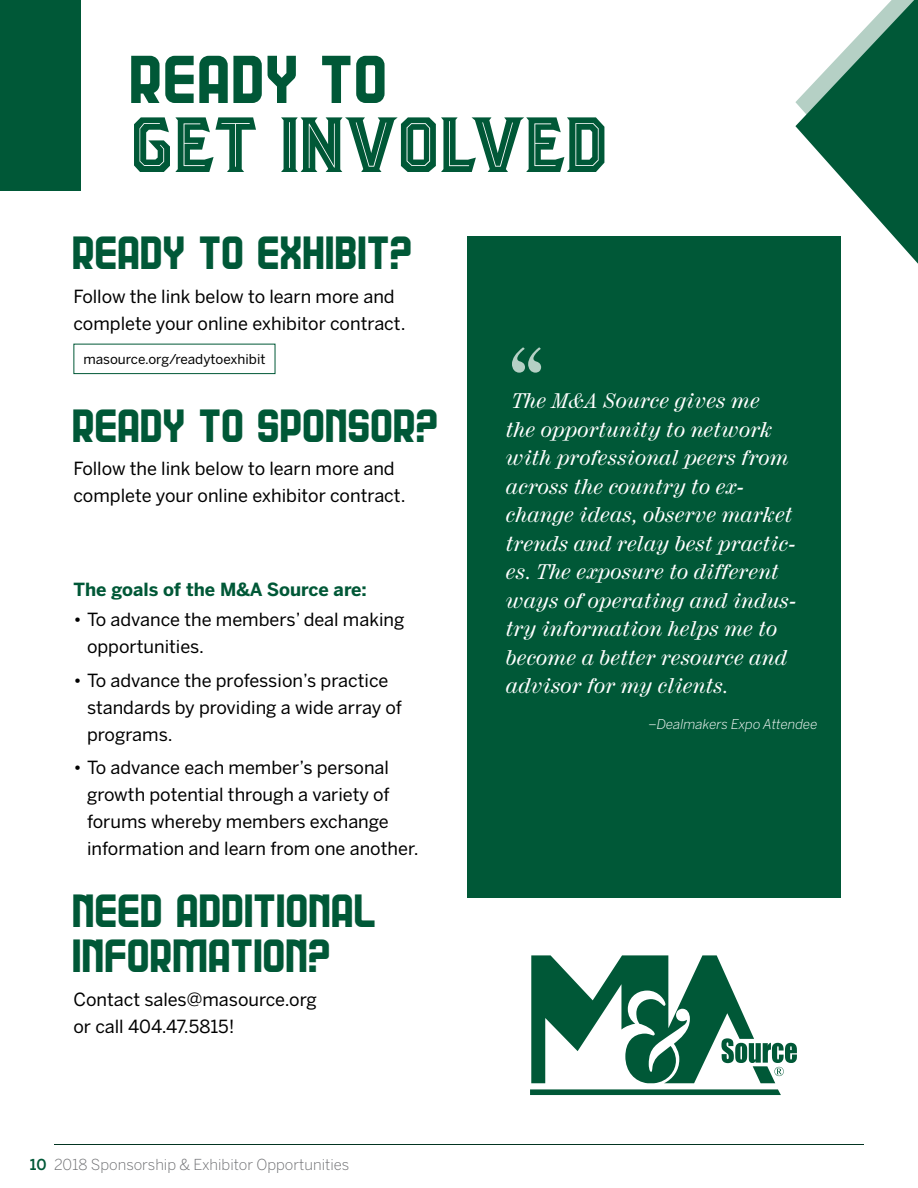
<style>
.page{position:relative;width:918px;height:1188px;background:#fff}
.page>*{position:absolute;margin:0;border:0;box-sizing:border-box;transform-origin:0 0}
.t1{font:108px "Century 725 Condensed BT";color:#b5d0c5}
.t2{font:78px "Blacktroops Inline";color:#005837}
.t3{font:60px "A25 SQUANOVA";color:#005837}
.t4{font:41.4px/45.2px "A25 SQUANOVA";letter-spacing:-.02em;color:#005837}
.t5{font:italic 21px/28.5px "Century 725 BT";color:#fff}
.t6{font:18px/27px "Benton Sans";color:#000}
.t7{font:700 18px "Benton Sans";color:#005837}
.t8{font:300 15px "Benton Sans";color:#6d6e71}
.t9{font:13.5px "Benton Sans";color:#000}
.t10{font:italic 300 13.5px "Benton Sans";color:#fff}
.s1{font-weight:500;color:#005837}
</style>
<div class="page">
<hr style="left:54px;top:1144px;width:810px;height:1px;background:#033421">
<svg style="left:530px;top:1089px;width:251px;height:6px;background:#136446"></svg>
<svg style="left:531px;top:955px;width:266px;height:128px"></svg>
<div style="left:468px;top:236px;width:373px;height:661px;background:#005837"></div>
<div style="left:0;top:0;width:81px;height:190px;background:#005837"></div>
<svg style="left:795px;top:0;width:123px;height:264px"></svg>
<div style="left:74px;top:344px;width:201px;height:30px;border:1px solid #005837"></div>
<h3 class="t3" style="left:131px;top:47px;width:261px">READY TO</h3>
<h2 class="t2" style="left:131px;top:94px;width:479px">GET INVOLVED</h2>
<h3 class="t4" style="left:74px;top:232px;width:343px">READY TO EXHIBIT?</h3>
<p class="t6" style="left:74px;top:283px;width:334px">Follow the link below to learn more and complete your online exhibitor contract.</p>
<p class="t9" style="left:83px;top:351px;width:184px">masource.org/readytoexhibit</p>
<h3 class="t4" style="left:74px;top:405px;width:369px">READY TO SPONSOR?</h3>
<p class="t6" style="left:74px;top:455px;width:334px">Follow the link below to learn more and complete your online exhibitor contract.</p>
<p class="t7" style="left:74px;top:579px;width:295px">The goals of the M&amp;A Source are:</p>
<p class="t6" style="left:87px;top:606px;width:319px;text-indent:-14px">• To advance the members’ deal making opportunities.</p>
<p class="t6" style="left:87px;top:666px;width:317px;text-indent:-14px">• To advance the profession’s practice standards by providing a wide array of programs.</p>
<p class="t6" style="left:87px;top:754px;width:333px;text-indent:-14px">• To advance each member’s personal growth potential through a variety of forums whereby members exchange information and learn from one another.</p>
<h3 class="t4" style="left:74px;top:891px;width:307px">NEED ADDITIONAL<br>INFORMATION?</h3>
<p class="t6" style="left:74px;top:986px;width:245px">Contact sales@masource.org or call 404.47.5815!</p>
<p class="t8" style="left:30px;top:1156px;width:321px"><span class="s1">10</span> 2018 Sponsorship &amp; Exhibitor Opportunities</p>
<h1 class="t1" style="left:506px;top:321px;width:41px">“</h1>
<p class="t5" style="left:506px;top:386px;width:292px">The M&amp;A Source gives me<br>the opportunity to network with professional peers from across the country to ex&shy;change ideas, observe market trends and relay best practic&shy;es. The exposure to different ways of operating and indus&shy;try information helps me to become a better resource and advisor for my clients.</p>
<p class="t10" style="left:648px;top:716px;width:171px">–Dealmakers Expo Attendee</p>
</div>
